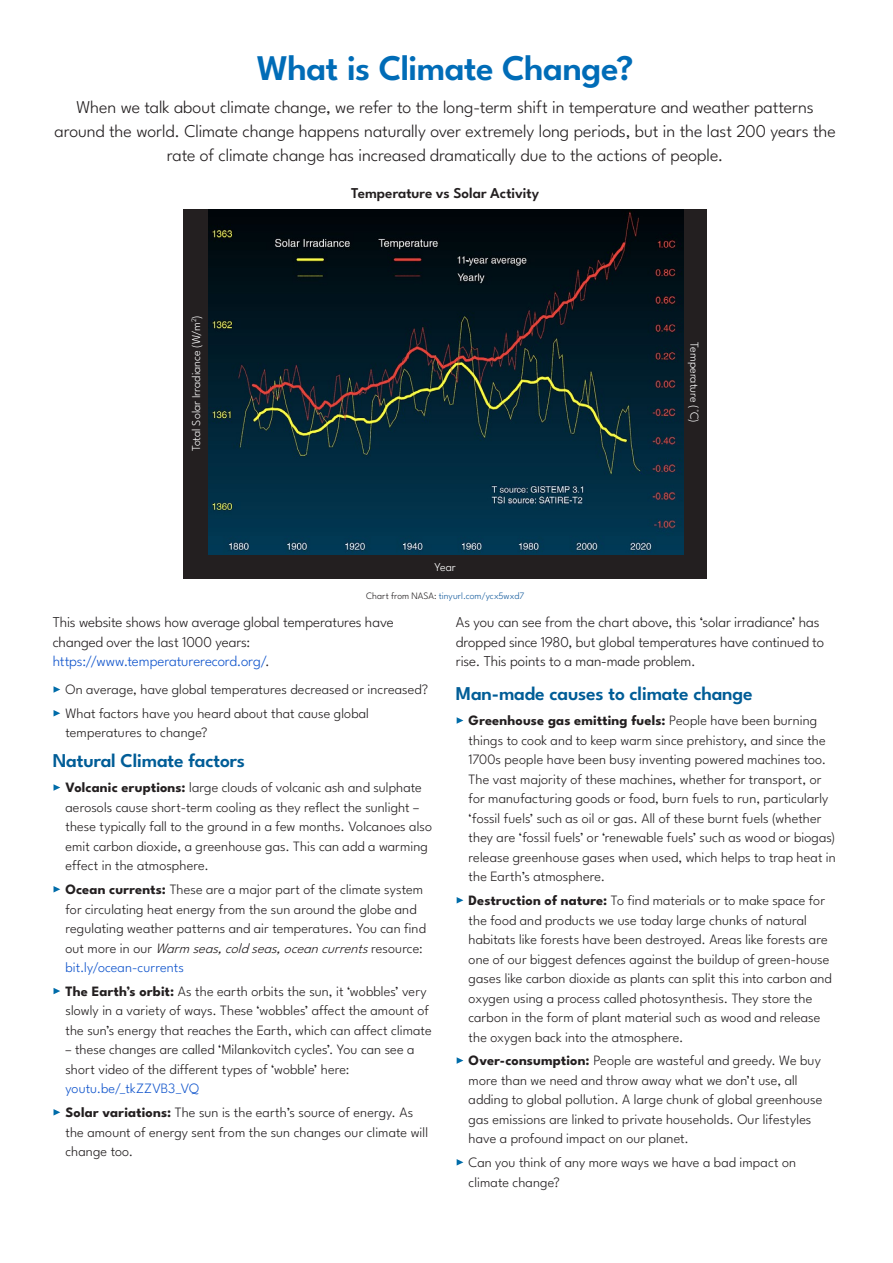
<style>
.page{position:relative;width:893px;height:1263px;background:#fff}
.page>*{position:absolute;margin:0;border:0;box-sizing:border-box;transform-origin:0 0}
.Section_Head{font:600 36px "League Spartan";letter-spacing:-.015em;color:#006cb7}
.B_Head{font:600 19.5px "League Spartan";letter-spacing:-.01em;color:#015d97}
.section_intro{font:300 18px/24px "League Spartan";letter-spacing:-.01em;color:#231f20;text-align:center}
.text{font:300 15px/19.5px "League Spartan";letter-spacing:-.01em;color:#231f20}
.text-2{font:600 15px "League Spartan";letter-spacing:-.005em;color:#231f20}
.t1{font:300 14.25px/19.5px "League Spartan";color:#231f20}
.text-3{font:300 12px "League Spartan";color:#fff}
.image{font:300 9.75px "League Spartan";color:#175d9e}
.s1{color:#231f20}
.s2{color:#15c}
.s3{font-family:"Source Sans Pro";font-size:13.5px;color:#fff}
.s4{font-weight:700}
.s5{font-style:italic}
</style>
<div class="page">
<div style="left:184px;top:554px;width:523px;height:25px;background:#231f20"></div>
<div style="left:184px;top:209px;width:24px;height:349px;background:#231f20"></div>
<div style="left:682px;top:209px;width:25px;height:347px;background:#231f20"></div>
<img style="left:208px;top:209px;width:476px;height:346px">
<p class="Section_Head" style="left:257px;top:42px;width:378px">What is Climate Change?</p>
<p class="section_intro" style="left:55px;top:93px;width:783px">When we talk about climate change, we refer to the long-term shift in temperature and weather patterns around the world. Climate change happens naturally over extremely long periods, but in the last 200 years the rate of climate change has increased dramatically due to the actions of people.</p>
<p class="text-2" style="left:351px;top:182px;width:189px">Temperature vs Solar Activity</p>
<p class="text-3" style="left:187px;top:451px;width:138px;rotate:-90deg">Total Solar Irradiance (W/m<sup>2</sup>)</p>
<p class="text-3" style="left:434px;top:558px;width:23px">Year</p>
<p class="text-3" style="left:703px;top:342px;width:82px;rotate:90deg">Temperature (°C)</p>
<p class="image" style="left:366px;top:589px;width:160px"><span class="s1">Chart from NASA:</span> tinyurl.com/ycx5wxd7</p>
<p class="text" style="left:53px;top:611px;width:343px">This website shows how average global temperatures have changed over the last 1000 years: <span class="s2">https://www.temperaturerecord.org/</span>.</p>
<p class="t1" style="left:53px;top:678px;width:377px"><span class="s3">▶</span> On average, have global temperatures decreased or increased?</p>
<p class="t1" style="left:65px;top:702px;width:305px;text-indent:-13px"><span class="s3">▶</span> What factors have you heard about that cause global temperatures to change?</p>
<p class="B_Head" style="left:53px;top:746px;width:194px">Natural Climate factors</p>
<p class="t1" style="left:65px;top:776px;width:368px;text-indent:-13px"><span class="s3">▶</span> <span class="s4">Volcanic eruptions:</span> large clouds of volcanic ash and sulphate aerosols cause short-term cooling as they reflect the sunlight – these typically fall to the ground in a few months. Volcanoes also emit carbon dioxide, a greenhouse gas. This can add a warming effect in the atmosphere.</p>
<p class="t1" style="left:65px;top:878px;width:362px;text-indent:-13px"><span class="s3">▶</span> <span class="s4">Ocean currents:</span> These are a major part of the climate system for circulating heat energy from the sun around the globe and regulating weather patterns and air temperatures. You can find o u t m o r e i n o u r <span class="s5">Warm seas,coldseas,oceancurrents</span>r e s o u r c e : <span class="s2">bit.ly/ocean-currents</span></p>
<p class="t1" style="left:65px;top:980px;width:368px;text-indent:-13px"><span class="s3">▶</span> <span class="s4">The Earth’s orbit:</span> As the earth orbits the sun, it ‘wobbles’ very slowly in a variety of ways. These ‘wobbles’ affect the amount of the sun’s energy that reaches the Earth, which can affect climate</p>
<p class="t1" style="left:65px;top:1038px;width:351px">– these changes are called ‘Milankovitch cycles’. You can see a short video of the different types of ‘wobble’ here: <span class="s2">youtu.be/_tkZZVB3_VQ</span></p>
<p class="t1" style="left:65px;top:1101px;width:364px;text-indent:-13px"><span class="s3">▶</span> <span class="s4">Solar variations:</span> The sun is the earth’s source of energy. As the amount of energy sent from the sun changes our climate will change too.</p>
<p class="text" style="left:456px;top:611px;width:370px">As you can see from the chart above, this ‘solar irradiance’ has dropped since 1980, but global temperatures have continued to rise. This points to a man-made problem.</p>
<p class="B_Head" style="left:456px;top:679px;width:298px">Man-made causes to climate change</p>
<p class="t1" style="left:469px;top:709px;width:369px;text-indent:-13px"><span class="s3">▶</span> <span class="s4">Greenhouse gas emitting fuels:</span> People have been burning things to cook and to keep warm since prehistory, and since the 1700s people have been busy inventing powered machines too.<br>The vast majority of these machines, whether for transport, or for manufacturing goods or food, burn fuels to run, particularly ‘fossil fuels’ such as oil or gas. All of these burnt fuels (whether they are ‘fossil fuels’ or ‘renewable fuels’ such as wood or biogas) release greenhouse gases when used, which helps to trap heat in the Earth’s atmosphere.</p>
<p class="t1" style="left:469px;top:889px;width:365px;text-indent:-13px"><span class="s3">▶</span> <span class="s4">Destruction of nature:</span> To find materials or to make space for the food and products we use today large chunks of natural habitats like forests have been destroyed. Areas like forests are one of our biggest defences against the buildup of green-house gases like carbon dioxide as plants can split this into carbon and oxygen using a process called photosynthesis. They store the carbon in the form of plant material such as wood and release the oxygen back into the atmosphere.</p>
<p class="t1" style="left:469px;top:1049px;width:355px;text-indent:-13px"><span class="s3">▶</span> <span class="s4">Over-consumption:</span> People are wasteful and greedy. We buy more than we need and throw away what we don’t use, all adding to global pollution. A large chunk of global greenhouse gas emissions are linked to private households. Our lifestyles have a profound impact on our planet.</p>
<p class="t1" style="left:469px;top:1151px;width:329px;text-indent:-13px"><span class="s3">▶</span> Can you think of any more ways we have a bad impact on climate change?</p>
</div>
